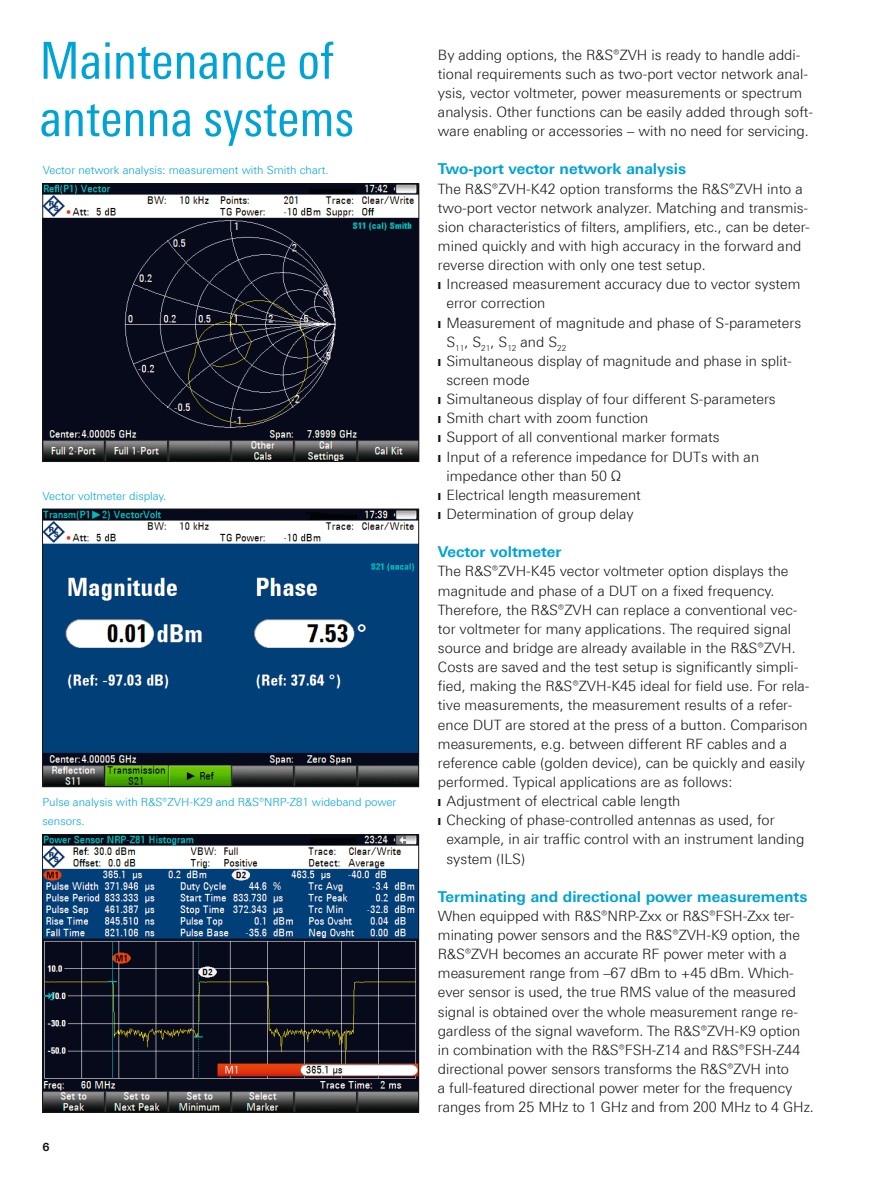
<style>
.page{position:relative;width:893px;height:1191px;background:#fff}
.page>*{position:absolute;margin:0;border:0;box-sizing:border-box;transform-origin:0 0}
.t1{font:51px/57.4px "Linotype Univers 420 Cn";color:#00a3d3}
.t2{font:700 15px "Linotype Univers 630";color:#00a3d3}
.t3{font:300 14.25px/19.2px "Linotype Univers 330";color:#131413}
.t4{font:300 11.25px/19.2px "Linotype Univers 330";color:#00a3d3}
.t5{font:700 11.25px "Linotype Univers 630";color:#131413}
</style>
<div class="page">
<img style="left:45px;top:186px;width:372px;height:274px">
<div style="left:43px;top:184px;width:376px;height:278px;border:1px solid #131413"></div>
<img style="left:44px;top:511px;width:373px;height:274px">
<div style="left:42px;top:509px;width:377px;height:278px;border:1px solid #131413"></div>
<img style="left:44px;top:836px;width:373px;height:274px">
<div style="left:42px;top:834px;width:377px;height:278px;border:1px solid #131413"></div>
<h1 class="t1" style="left:40px;top:32px;width:316px">Maintenance of antenna systems</h1>
<p class="t3" style="left:438px;top:45px;width:377px">By adding options, the R&amp;S®ZVH is ready to handle addi&shy;tional requirements such as two-port vector network anal&shy;ysis, vector voltmeter, power measurements or spectrum analysis. Other functions can be easily added through soft&shy;ware enabling or accessories – with no need for servicing.</p>
<p class="t2" style="left:438px;top:160px;width:250px">Two-port vector network analysis</p>
<p class="t3" style="left:438px;top:179px;width:366px">The R&amp;S®ZVH-K42 option transforms the R&amp;S®ZVH into a</p>
<p class="t3" style="left:438px;top:198px;width:372px">two-port vector network analyzer. Matching and transmis-</p>
<p class="t3" style="left:438px;top:217px;width:373px">sion characteristics of filters, amplifiers, etc., can be deter-</p>
<p class="t3" style="left:438px;top:236px;width:365px">mined quickly and with high accuracy in the forward and</p>
<p class="t3" style="left:438px;top:255px;width:269px">reverse direction with only one test setup.</p>
<p class="t3" style="left:438px;top:274px;width:364px">❙ Increased measurement accuracy due to vector system</p>
<p class="t3" style="left:446px;top:294px;width:100px">error correction</p>
<p class="t3" style="left:438px;top:313px;width:365px">❙ Measurement of magnitude and phase of S-parameters</p>
<p class="t3" style="left:446px;top:332px;width:121px">S<sub>11</sub>, S<sub>21</sub>, S<sub>12</sub> and S<sub>22</sub></p>
<p class="t3" style="left:438px;top:351px;width:355px">❙ Simultaneous display of magnitude and phase in split-</p>
<p class="t3" style="left:446px;top:370px;width:85px">screen mode</p>
<p class="t3" style="left:438px;top:389px;width:339px">❙ Simultaneous display of four different S-parameters</p>
<p class="t3" style="left:438px;top:408px;width:212px">❙ Smith chart with zoom function</p>
<p class="t3" style="left:438px;top:427px;width:283px">❙ Support of all conventional marker formats</p>
<p class="t3" style="left:438px;top:447px;width:323px">❙ Input of a reference impedance for DUTs with an</p>
<p class="t3" style="left:446px;top:466px;width:176px">impedance other than 50 Ω</p>
<p class="t3" style="left:438px;top:485px;width:204px">❙ Electrical length measurement</p>
<p class="t3" style="left:438px;top:504px;width:197px">❙ Determination of group delay</p>
<p class="t2" style="left:438px;top:543px;width:125px">Vector voltmeter</p>
<p class="t3" style="left:438px;top:561px;width:352px">The R&amp;S®ZVH-K45 vector voltmeter option displays the</p>
<p class="t3" style="left:438px;top:581px;width:338px">magnitude and phase of a DUT on a fixed frequency.</p>
<p class="t3" style="left:438px;top:600px;width:361px">Therefore, the R&amp;S®ZVH can replace a conventional vec-</p>
<p class="t3" style="left:438px;top:619px;width:355px">tor voltmeter for many applications. The required signal</p>
<p class="t3" style="left:438px;top:638px;width:359px">source and bridge are already available in the R&amp;S®ZVH.</p>
<p class="t3" style="left:438px;top:657px;width:362px">Costs are saved and the test setup is significantly simpli-</p>
<p class="t3" style="left:438px;top:676px;width:373px">fied, making the R&amp;S®ZVH-K45 ideal for field use. For rela-</p>
<p class="t3" style="left:438px;top:695px;width:356px">tive measurements, the measurement results of a refer-</p>
<p class="t3" style="left:438px;top:714px;width:371px">ence DUT are stored at the press of a button. Comparison</p>
<p class="t3" style="left:438px;top:734px;width:351px">measurements, e.g. between different RF cables and a</p>
<p class="t3" style="left:438px;top:753px;width:369px">reference cable (golden device), can be quickly and easily</p>
<p class="t3" style="left:438px;top:772px;width:296px">performed. Typical applications are as follows:</p>
<p class="t3" style="left:438px;top:791px;width:244px">❙ Adjustment of electrical cable length</p>
<p class="t3" style="left:438px;top:810px;width:338px">❙ Checking of phase-controlled antennas as used, for</p>
<p class="t3" style="left:446px;top:829px;width:359px">example, in air traffic control with an instrument landing</p>
<p class="t3" style="left:446px;top:848px;width:80px">system (ILS)</p>
<p class="t2" style="left:438px;top:887px;width:371px">Terminating and directional power measurements</p>
<p class="t3" style="left:438px;top:906px;width:377px">When equipped with R&amp;S®NRP-Zxx or R&amp;S®FSH-Zxx ter&shy;minating power sensors and the R&amp;S®ZVH-K9 option, the R&amp;S®ZVH becomes an accurate RF power meter with a measurement range from –67 dBm to +45 dBm. Which&shy;ever sensor is used, the true RMS value of the measured signal is obtained over the whole measurement range re&shy;gardless of the signal waveform. The R&amp;S®ZVH-K9 option in combination with the R&amp;S®FSH-Z14 and R&amp;S®FSH-Z44 directional power sensors transforms the R&amp;S®ZVH into<br>a full-featured directional power meter for the frequency ranges from 25 MHz to 1 GHz and from 200 MHz to 4 GHz.</p>
<p class="t4" style="left:43px;top:161px;width:287px">Vector network analysis: measurement with Smith chart.</p>
<p class="t4" style="left:43px;top:486px;width:125px">Vector voltmeter display.</p>
<p class="t4" style="left:43px;top:792px;width:355px">Pulse analysis with R&amp;S®ZVH-K29 and R&amp;S®NRP-Z81 wideband power sensors.</p>
<p class="t5" style="left:43px;top:1139px;width:9px">6</p>
</div>
